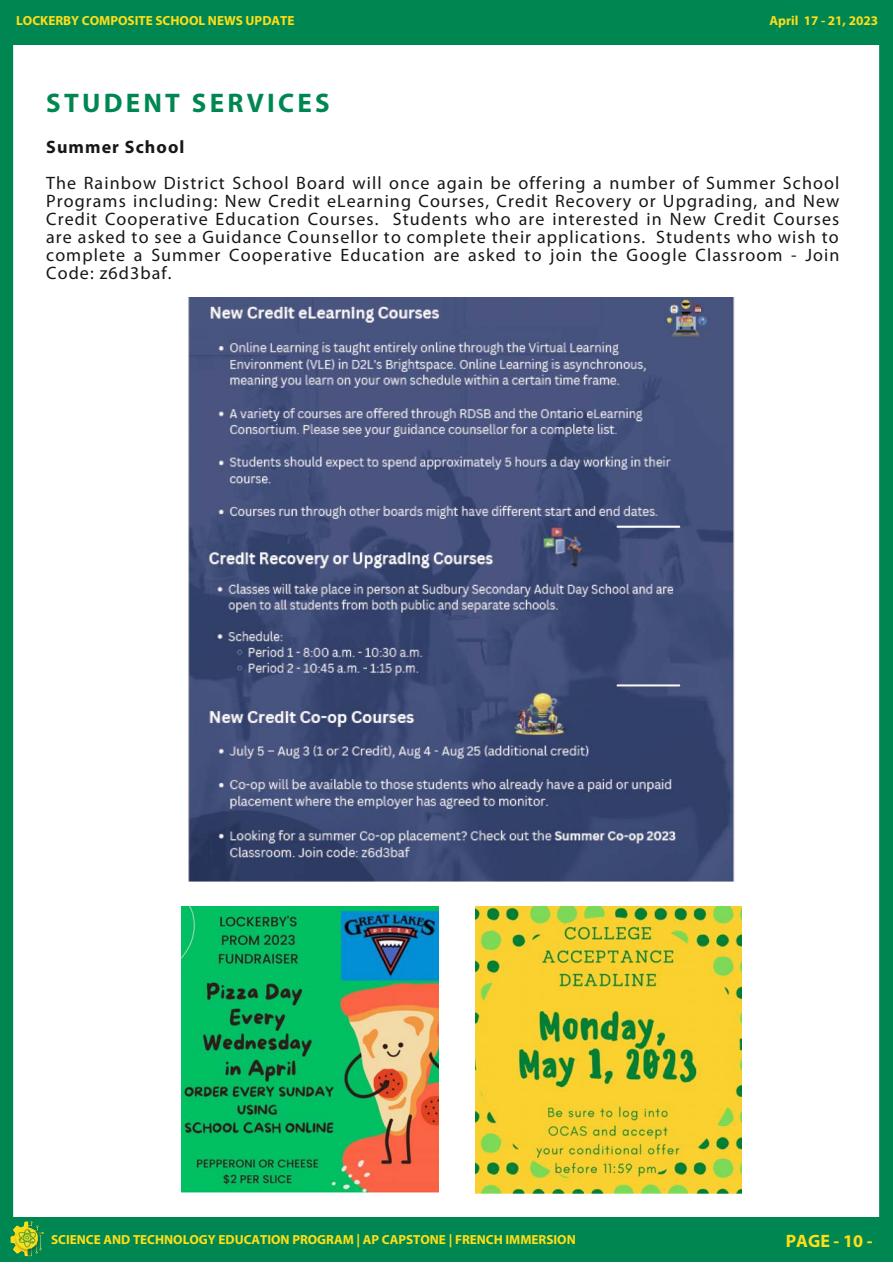
<style>
.page{position:relative;width:893px;height:1264px;background:#fff}
.page>*{position:absolute;margin:0;border:0;box-sizing:border-box;transform-origin:0 0}
.t1{font:700 27px "Myriad Pro";letter-spacing:.12em;color:#008751}
.t2{font:18px/18px "Myriad Pro";letter-spacing:.06em;color:#171717;text-align:justify}
.t3{font:700 18px "Myriad Pro";letter-spacing:.06em;color:#171717}
.t4{font:700 18px "Myriad Pro";color:#ffde17}
.t5{font:700 13.2px "Myriad Pro";color:#ffde17}
</style>
<div class="page">
<div style="left:0;top:4px;width:13px;height:1230px;background:#008751"></div>
<div style="left:879px;top:19px;width:13px;height:1230px;background:#008751"></div>
<div style="left:0;top:0;width:892px;height:44px;background:#008751"></div>
<div style="left:0;top:1217px;width:892px;height:44px;background:#008751"></div>
<img style="left:0;top:1206px;width:68px;height:56px">
<img style="left:189px;top:298px;width:545px;height:583px">
<img style="left:182px;top:906px;width:256px;height:286px">
<img style="left:475px;top:906px;width:266px;height:287px">
<p class="t5" style="left:16px;top:15px;width:280px">LOCKERBY COMPOSITE SCHOOL NEWS UPDATE</p>
<h1 class="t1" style="left:46px;top:91px;width:285px">STUDENT SERVICES</h1>
<p class="t5" style="left:769px;top:15px;width:110px">April 17 - 21, 2023</p>
<p class="t3" style="left:46px;top:139px;width:140px">Summer School</p>
<p class="t2" style="left:46px;top:175px;width:794px">The Rainbow District School Board will once again be offering a number of Summer School Programs including: New Credit eLearning Courses, Credit Recovery or Upgrading, and New Credit Cooperative Education Courses. Students who are interested in New Credit Courses are asked to see a Guidance Counsellor to complete their applications. Students who wish to complete a Summer Cooperative Education are asked to join the Google Classroom - Join Code: z6d3baf.</p>
<p class="t5" style="left:51px;top:1233px;width:526px">SCIENCE AND TECHNOLOGY EDUCATION PROGRAM | AP CAPSTONE | FRENCH IMMERSION</p>
<p class="t4" style="left:785px;top:1232px;width:88px">PAGE - 10 -</p>
</div>
